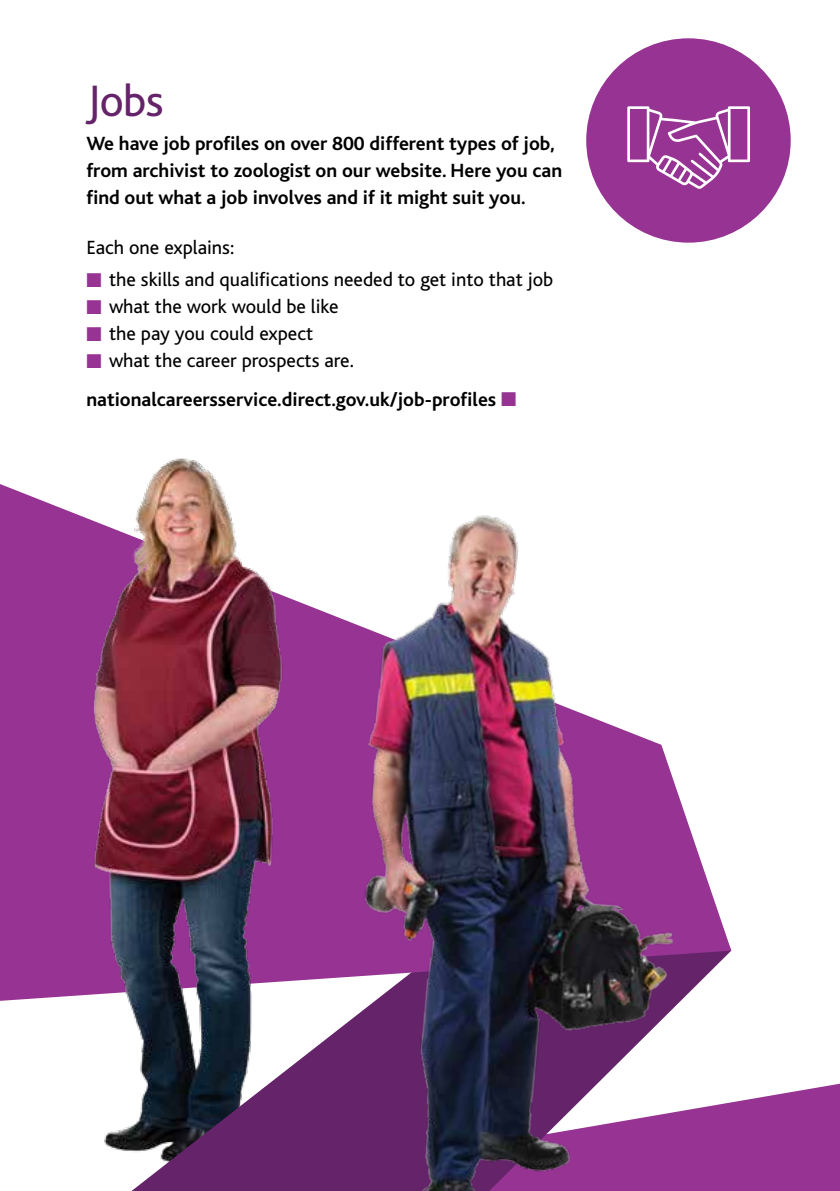
<style>
.page{position:relative;width:840px;height:1191px;background:#fff}
.page>*{position:absolute;margin:0;border:0;box-sizing:border-box;transform-origin:0 0}
.t1{font:46px "Bliss";color:#65246a}
.t2{font:700 20px/27px "Bliss";color:#000}
.t3{font:20px "Bliss";color:#000}
.s1{color:#963393}
.s2{font-weight:400}
</style>
<div class="page">
<svg style="left:730px;top:1083px;width:109px;height:108px;background:#9f469d"></svg>
<svg style="left:131px;top:1051px;width:599px;height:140px"></svg>
<svg style="left:0;top:484px;width:730px;height:516px"></svg>
<img style="left:282px;top:497px;width:440px;height:694px">
<img style="left:9px;top:458px;width:302px;height:593px">
<div style="left:586px;top:38px;width:204px;height:205px;background:#963393;border-radius:50%"></div>
<svg style="left:627px;top:106px;width:122px;height:83px"></svg>
<h1 class="t1" style="left:86px;top:77px;width:79px">Jobs</h1>
<p class="t2" style="left:86px;top:130px;width:477px">We have job profiles on over 800 different types of job, from archivist to zoologist on our website. Here you can find out what a job involves and if it might suit you.</p>
<p class="t3" style="left:86px;top:237px;width:149px">Each one explains:</p>
<p class="t3" style="left:86px;top:269px;width:468px"><span class="s1">■</span> the skills and qualifications needed to get into that job</p>
<p class="t3" style="left:86px;top:296px;width:254px"><span class="s1">■</span> what the work would be like</p>
<p class="t3" style="left:86px;top:323px;width:228px"><span class="s1">■</span> the pay you could expect</p>
<p class="t2" style="left:86px;top:342px;width:431px;line-height:38.4px"><span class="s1">■</span> <span class="s2">what the career prospects are. </span>nationalcareersservice.direct.gov.uk/job-profiles <span class="s1">■</span></p>
</div>
